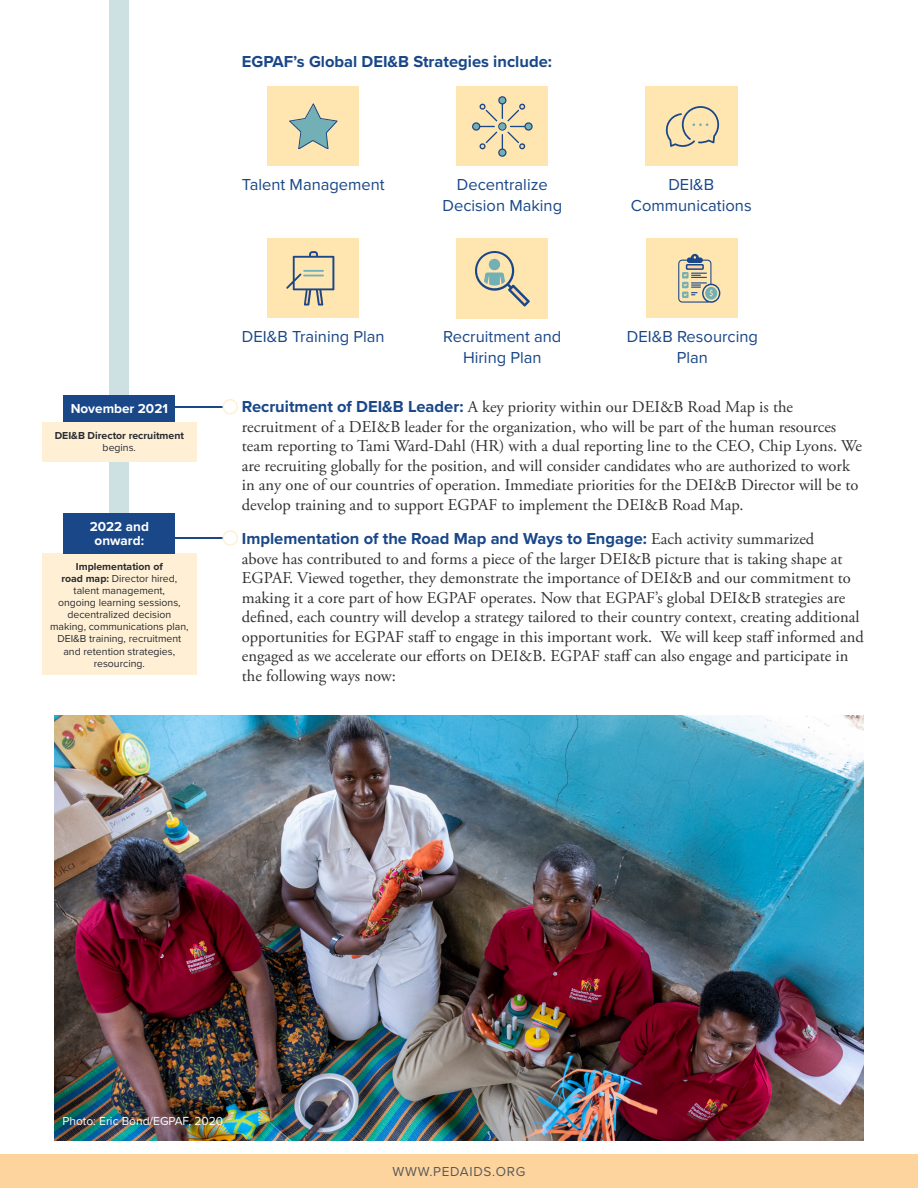
<style>
.page{position:relative;width:918px;height:1188px;background:#fff}
.page>*{position:absolute;margin:0;border:0;box-sizing:border-box;transform-origin:0 0}
.t1{font:16.5px/19.5px "Adobe Garamond Pro";color:#323130}
.t2{font:16.5px/21px "Proxima Nova";color:#194788;text-align:center}
.t3{font:700 16.5px "Proxima Nova";color:#194788}
.t4{font:700 13.5px/13.5px "Proxima Nova";color:#fff;text-align:center}
.t5{font:13.5px "Proxima Nova";letter-spacing:.05em;color:#58595b}
.t6{font:12px "Proxima Nova";color:#fff}
.t7{font:10.5px/12px "Proxima Nova";color:#292b30;text-align:center}
.t8{font:700 10.5px "Proxima Nova";color:#292b30}
.s1{font-weight:700}
.s2{font-family:"Proxima Nova";font-weight:700;color:#194788}
.s3{font-family:"Adobe Garamond Pro";font-weight:400;color:#323130}
</style>
<div class="page">
<div style="left:0;top:1154px;width:918px;height:34px;background:#fed49e"></div>
<div style="left:268px;top:87px;width:91px;height:79px;background:#ffe6b1"></div>
<svg style="left:290px;top:104px;width:47px;height:45px"></svg>
<div style="left:457px;top:87px;width:91px;height:79px;background:#ffe6b1"></div>
<svg style="left:472px;top:96px;width:61px;height:61px"></svg>
<div style="left:647px;top:87px;width:91px;height:79px;background:#ffe6b1"></div>
<svg style="left:665px;top:106px;width:55px;height:41px"></svg>
<div style="left:268px;top:239px;width:91px;height:79px;background:#ffe6b1"></div>
<svg style="left:286px;top:251px;width:49px;height:55px"></svg>
<div style="left:457px;top:239px;width:91px;height:80px;background:#ffe6b1"></div>
<svg style="left:475px;top:251px;width:55px;height:56px"></svg>
<div style="left:647px;top:239px;width:91px;height:79px;background:#ffe6b1"></div>
<svg style="left:678px;top:254px;width:43px;height:49px"></svg>
<div style="left:110px;top:0;width:19px;height:674px;background:#cde1e3"></div>
<hr style="left:155px;top:406px;width:81px;height:2px;background:#194788">
<div style="left:223px;top:400px;width:14px;height:14px;background:#fff;border-radius:50%"></div>
<div style="left:222px;top:399px;width:16px;height:15px;border:2px solid #fff0d5;border-radius:50%"></div>
<div style="left:42px;top:422px;width:155px;height:40px;background:#fff0d5"></div>
<div style="left:64px;top:395px;width:111px;height:27px;background:#194788"></div>
<hr style="left:155px;top:537px;width:81px;height:2px;background:#194788">
<div style="left:223px;top:531px;width:14px;height:14px;background:#fff;border-radius:50%"></div>
<div style="left:222px;top:530px;width:16px;height:16px;border:2px solid #fff0d5;border-radius:50%"></div>
<div style="left:42px;top:553px;width:155px;height:121px;background:#fff0d5"></div>
<div style="left:64px;top:514px;width:111px;height:40px;background:#194788"></div>
<img style="left:54px;top:715px;width:810px;height:426px">
<p class="t4" style="left:71px;top:401px;width:99px">November 2021</p>
<p class="t8" style="left:55px;top:427px;width:131px">DEI&amp;B Director recruitment</p>
<p class="t7" style="left:103px;top:441px;width:35px">begins.</p>
<p class="t4" style="left:90px;top:520px;width:61px">2022 and onward:</p>
<p class="t7" style="left:50px;top:560px;width:140px"><span class="s1">Implementation of<br>road map:</span> Director hired, talent management,<br>ongoing learning sessions, decentralized decision making, communications plan,<br>DEI&amp;B training, recruitment and retention strategies, resourcing.</p>
<p class="t3" style="left:242px;top:49px;width:312px">EGPAF’s Global DEI&amp;B Strategies include:</p>
<p class="t2" style="left:242px;top:174px;width:144px">Talent Management</p>
<p class="t2" style="left:631px;top:174px;width:122px">DEI&amp;B<br>Communications</p>
<p class="t2" style="left:443px;top:174px;width:121px">Decentralize<br>Decision Making</p>
<p class="t2" style="left:242px;top:326px;width:144px">DEI&amp;B Training Plan</p>
<p class="t2" style="left:443px;top:326px;width:120px">Recruitment and<br>Hiring Plan</p>
<p class="t2" style="left:627px;top:326px;width:133px">DEI&amp;B Resourcing<br>Plan</p>
<p class="t1" style="left:242px;top:398px;width:622px"><span class="s2">Recruitment of DEI&amp;B Leader:</span> A key priority within our DEI&amp;B Road Map is the recruitment of a DEI&amp;B leader for the organization, who will be part of the human resources team reporting to Tami Ward-Dahl (HR) with a dual reporting line to the CEO, Chip Lyons. We are recruiting globally for the position, and will consider candidates who are authorized to work in any one of our countries of operation. Immediate priorities for the DEI&amp;B Director will be to develop training and to support EGPAF to implement the DEI&amp;B Road Map.</p>
<p class="t3" style="left:242px;top:526px;width:574px">Implementation of the Road Map and Ways to Engage: <span class="s3">Each activity summarized</span></p>
<p class="t1" style="left:242px;top:549px;width:623px">above has contributed to and forms a piece of the larger DEI&amp;B picture that is taking shape at EGPAF. Viewed together, they demonstrate the importance of DEI&amp;B and our commitment to making it a core part of how EGPAF operates. Now that EGPAF’s global DEI&amp;B strategies are defined, each country will develop a strategy tailored to their country context, creating additional opportunities for EGPAF staff to engage in this important work. We will keep staff informed and engaged as we accelerate our efforts on DEI&amp;B. EGPAF staff can also engage and participate in the following ways now:</p>
<p class="t6" style="left:62px;top:1112px;width:162px">Photo: Eric Bond/EGPAF, 2020</p>
<p class="t5" style="left:393px;top:1162px;width:134px">WWW.PEDAIDS.ORG</p>
</div>
